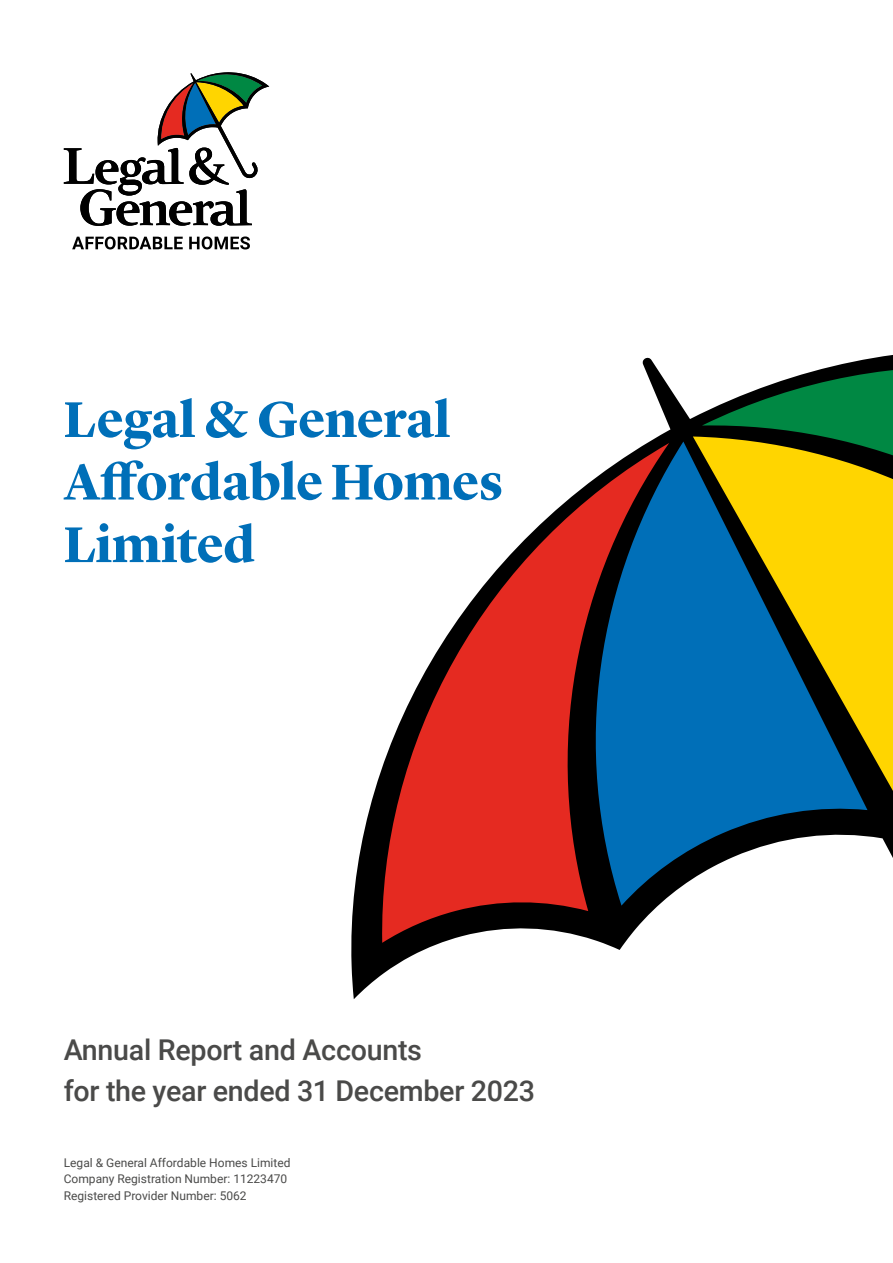
<style>
.page{position:relative;width:893px;height:1263px;background:#fff}
.page>*{position:absolute;margin:0;border:0;box-sizing:border-box;transform-origin:0 0}
.t1{font:700 52.05px/62.6px "Lyon Display";letter-spacing:-.005em;color:#006fb8}
.t2{font:500 28.65px/41.4px "Roboto";letter-spacing:-.01em;color:#4a4a49}
.t3{font:12px/16.5px "Roboto";color:#4a4a49}
</style>
<div class="page">
<svg style="left:351px;top:355px;width:542px;height:644px"></svg>
<svg style="left:72px;top:236px;width:111px;height:13px"></svg>
<svg style="left:189px;top:236px;width:61px;height:13px"></svg>
<svg style="left:64px;top:72px;width:205px;height:154px"></svg>
<h1 class="t1" style="left:64px;top:384px;width:441px">Legal &amp; General<br>Affordable Homes<br>Limited</h1>
<h2 class="t2" style="left:64px;top:1028px;width:473px">Annual Report and Accounts<br>for the year ended 31 December 2023</h2>
<p class="t3" style="left:64px;top:1153px;width:228px">Legal &amp; General Affordable Homes Limited<br>Company Registration Number: 11223470<br>Registered Provider Number: 5062</p>
</div>
